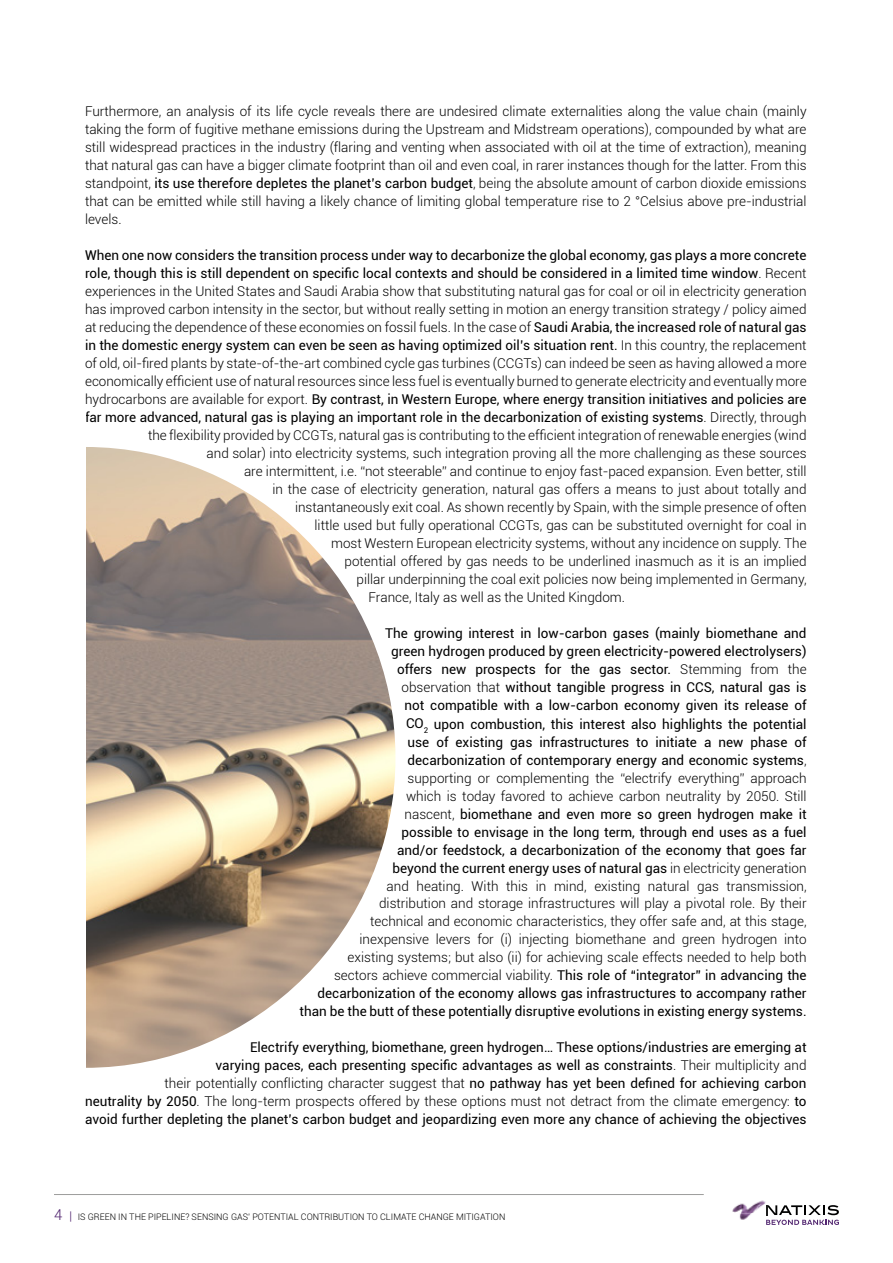
<style>
.page{position:relative;width:893px;height:1263px;background:#fff}
.page>*{position:absolute;margin:0;border:0;box-sizing:border-box;transform-origin:0 0}
.t1{font:13.5px/18px "Roboto";color:#000;text-align:right}
.t2{font:300 13.5px/18px "Roboto";color:#000;text-align:justify}
.t3{font:300 9px "Roboto";color:#000}
.s1{font-weight:400}
.s2{font-weight:300}
.s3{font-size:15px;color:#532771}
.s4{font-size:12px;color:#532771}
</style>
<div class="page">
<img style="left:732px;top:1200px;width:34px;height:20px">
<svg style="left:766px;top:1205px;width:73px;height:20px"></svg>
<hr style="left:54px;top:1194px;width:650px;height:1px;background:#9d9d9c">
<img style="left:86px;top:447px;width:309px;height:621px">
<p class="t2" style="left:85px;top:102px;width:723px">Furthermore, an analysis of its life cycle reveals there are undesired climate externalities along the value chain (mainly taking the form of fugitive methane emissions during the Upstream and Midstream operations), compounded by what are still widespread practices in the industry (flaring and venting when associated with oil at the time of extraction), meaning that natural gas can have a bigger climate footprint than oil and even coal, in rarer instances though for the latter. From this standpoint, <span class="s1">its use therefore depletes the planet’s carbon budget</span>, being the absolute amount of carbon dioxide emissions that can be emitted while still having a likely chance of limiting global temperature rise to 2 °Celsius above pre-industrial levels.</p>
<p class="t1" style="left:85px;top:246px;width:723px">When one now considers the transition process under way to decarbonize the global economy, gas plays a more concrete</p>
<p class="t1" style="left:85px;top:264px;width:723px">role, though this is still dependent on specific local contexts and should be considered in a limited time window<span class="s2">. Recent</span></p>
<p class="t2" style="left:85px;top:282px;width:723px">experiences in the United States and Saudi Arabia show that substituting natural gas for coal or oil in electricity generation</p>
<p class="t2" style="left:85px;top:300px;width:723px">has improved carbon intensity in the sector, but without really setting in motion an energy transition strategy / policy aimed</p>
<p class="t2" style="left:85px;top:318px;width:723px">at reducing the dependence of these economies on fossil fuels. In the case of <span class="s1">Saudi Arabia, the increased role of natural gas</span></p>
<p class="t1" style="left:85px;top:336px;width:723px">in the domestic energy system can even be seen as having optimized oil’s situation rent. <span class="s2">In this country, the replacement</span></p>
<p class="t2" style="left:85px;top:354px;width:723px">of old, oil-fired plants by state-of-the-art combined cycle gas turbines (CCGTs) can indeed be seen as having allowed a more</p>
<p class="t2" style="left:85px;top:372px;width:723px">economically efficient use of natural resources since less fuel is eventually burned to generate electricity and eventually more</p>
<p class="t1" style="left:85px;top:390px;width:723px"><span class="s2">hydrocarbons are available for export.</span> By contrast, in Western Europe, where energy transition initiatives and policies are</p>
<p class="t1" style="left:85px;top:408px;width:723px">far more advanced, natural gas is playing an important role in the decarbonization of existing systems<span class="s2">. Directly, through</span></p>
<p class="t2" style="left:148px;top:426px;width:660px">the flexibility provided by CCGTs, natural gas is contributing to the efficient integration of renewable energies (wind</p>
<p class="t2" style="left:207px;top:444px;width:602px">and solar) into electricity systems, such integration proving all the more challenging as these sources</p>
<p class="t2" style="left:244px;top:462px;width:564px">are intermittent, i.e. “not steerable” and continue to enjoy fast-paced expansion. Even better, still</p>
<p class="t2" style="left:273px;top:480px;width:535px">in the case of electricity generation, natural gas offers a means to just about totally and</p>
<p class="t2" style="left:295px;top:498px;width:513px">instantaneously exit coal. As shown recently by Spain, with the simple presence of often</p>
<p class="t2" style="left:315px;top:516px;width:494px">little used but fully operational CCGTs, gas can be substituted overnight for coal in</p>
<p class="t2" style="left:331px;top:534px;width:477px">most Western European electricity systems, without any incidence on supply. The</p>
<p class="t2" style="left:345px;top:552px;width:464px">potential offered by gas needs to be underlined inasmuch as it is an implied</p>
<p class="t2" style="left:357px;top:570px;width:451px">pillar underpinning the coal exit policies now being implemented in Germany,</p>
<p class="t2" style="left:369px;top:588px;width:258px">France, Italy as well as the United Kingdom.</p>
<p class="t1" style="left:300px;top:624px;width:509px">The growing interest in low-carbon gases (mainly biomethane and<br>green hydrogen produced by green electricity-powered electrolysers)<br>offers new prospects for the gas sector. <span class="s2">Stemming from the<br>observation that</span> without tangible progress in CCS, natural gas is<br>not compatible with a low-carbon economy given its release of<br>CO<sub>2</sub> upon combustion, this interest also highlights the potential<br>use of existing gas infrastructures to initiate a new phase of<br>decarbonization of contemporary energy and economic systems<span class="s2">,<br>supporting or complementing the “electrify everything” approach<br>which is today favored to achieve carbon neutrality by 2050. Still<br>nascent,</span> biomethane and even more so green hydrogen make it<br>possible to envisage in the long term, through end uses as a fuel<br>and/or feedstock, a decarbonization of the economy that goes far<br>beyond the current energy uses of natural gas <span class="s2">in electricity generation<br>and heating. With this in mind, existing natural gas transmission,<br>distribution and storage infrastructures will play a pivotal role. By their<br>technical and economic characteristics, they offer safe and, at this stage, inexpensive levers for (i) injecting biomethane and green hydrogen into<br>existing systems; but also (ii) for achieving scale effects needed to help both<br>sectors achieve commercial viability.</span> This role of “integrator” in advancing the decarbonization of the economy allows gas infrastructures to accompany rather than be the butt of these potentially disruptive evolutions in existing energy systems.</p>
<p class="t1" style="left:85px;top:1038px;width:723px">Electrify everything, biomethane, green hydrogen… These options/industries are emerging at<br>varying paces, each presenting specific advantages as well as constraints<span class="s2">. Their multiplicity and<br>their potentially conflicting character suggest that</span> no pathway has yet been defined for achieving carbon<br>neutrality by 2050<span class="s2">. The long-term prospects offered by these options must not detract from the climate emergency:</span> to avoid further depleting the planet’s carbon budget and jeopardizing even more any chance of achieving the objectives</p>
<p class="t3" style="left:54px;top:1211px;width:453px"><span class="s3">4</span> <span class="s4">|</span> IS GREEN IN THE PIPELINE? SENSING GAS’ POTENTIAL CONTRIBUTION TO CLIMATE CHANGE MITIGATION</p>
</div>
